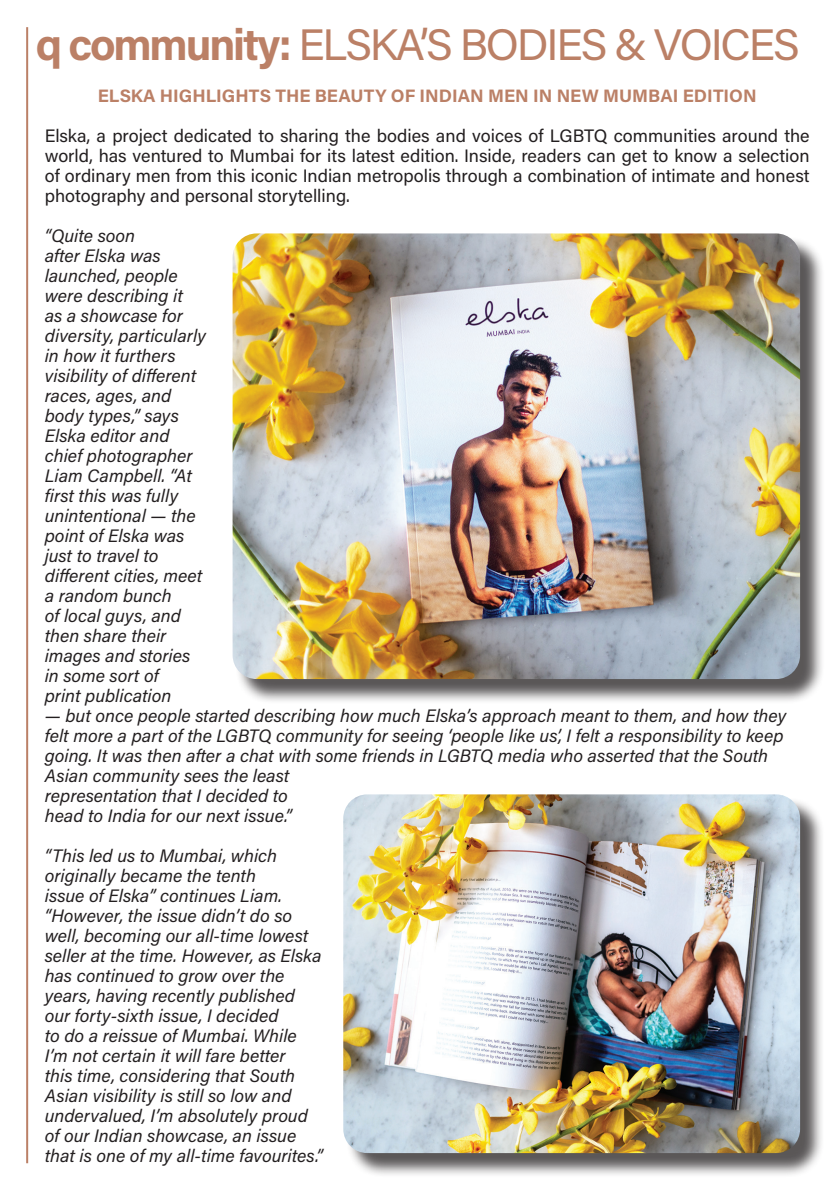
<style>
.page{position:relative;width:840px;height:1191px;background:#fff}
.page>*{position:absolute;margin:0;border:0;box-sizing:border-box;transform-origin:0 0}
.side_lines{font:44px "Acumin Pro";letter-spacing:-.05em;color:#bb8066}
.t1{font:italic 18px/20px "Acumin Pro";color:#231f20}
.t2{font:18px/20px "Acumin Pro";color:#231f20;text-align:justify}
.t3{font:700 18px "Acumin Pro";color:#bb8066}
.s1{font-weight:700}
</style>
<div class="page">
<hr style="left:26px;top:27px;width:2px;height:1136px;background:#bb8066">
<div style="left:235px;top:236px;width:589px;height:468px;background:#231f20;opacity:.75"></div>
<img style="left:232px;top:233px;width:567px;height:446px">
<div style="left:346px;top:797px;width:478px;height:380px;background:#231f20;opacity:.75"></div>
<img style="left:343px;top:794px;width:456px;height:359px">
<p class="side_lines" style="left:36px;top:14px;width:765px"><span class="s1">q community:</span> ELSKA’S BODIES &amp; VOICES</p>
<p class="t3" style="left:98px;top:83px;width:660px">ELSKA HIGHLIGHTS THE BEAUTY OF INDIAN MEN IN NEW MUMBAI EDITION</p>
<p class="t2" style="left:45px;top:125px;width:766px">Elska, a project dedicated to sharing the bodies and voices of LGBTQ communities around the world, has ventured to Mumbai for its latest edition. Inside, readers can get to know a selection of ordinary men from this iconic Indian metropolis through a combination of intimate and honest photography and personal storytelling.</p>
<p class="t1" style="left:45px;top:225px;width:163px">“Quite soon<br>after Elska was launched, people were describing it<br>as a showcase for diversity, particularly in how it furthers visibility of different races, ages, and body types,” says<br>Elska editor and chief photographer<br>Liam Campbell. “At first this was fully unintentional — the point of Elska was just to travel to different cities, meet a random bunch<br>of local guys, and then share their images and stories in some sort of<br>print publication</p>
<p class="t1" style="left:45px;top:705px;width:742px">— but once people started describing how much Elska’s approach meant to them, and how they felt more a part of the LGBTQ community for seeing ‘people like us’, I felt a responsibility to keep going. It was then after a chat with some friends in LGBTQ media who asserted that the South Asian community sees the least<br>representation that I decided to<br>head to India for our next issue.”</p>
<p class="t1" style="left:45px;top:845px;width:279px">“This led us to Mumbai, which originally became the tenth<br>issue of Elska” continues Liam. “However, the issue didn’t do so well, becoming our all-time lowest seller at the time. However, as Elska has continued to grow over the years, having recently published our forty-sixth issue, I decided<br>to do a reissue of Mumbai. While I’m not certain it will fare better<br>this time, considering that South Asian visibility is still so low and undervalued, I’m absolutely proud of our Indian showcase, an issue that is one of my all-time favourites.”</p>
</div>
